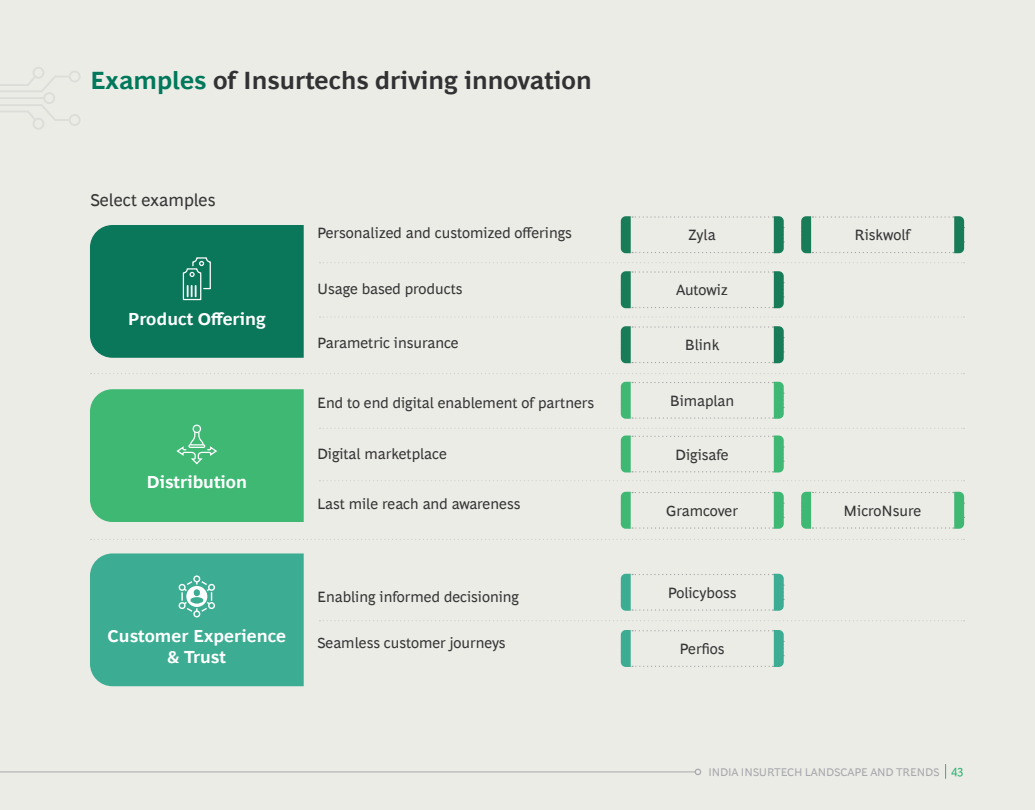
<style>
.page{position:relative;width:1035px;height:810px;background:#ecece7}
.page>*{position:absolute;margin:0;border:0;box-sizing:border-box;transform-origin:0 0}
.Page_Title{font:700 25px "Henderson BCG Sans";color:#323234}
.Body_Header_Pt16{font:700 17.5px/21px "Henderson BCG Sans";color:#fff;text-align:center}
.Exhibit_Body{font:17.5px "Henderson BCG Sans";color:#363536}
.Exhibit_Body-2{font:15px "Henderson BCG Sans";color:#363536}
.t1{font:12.5px "Henderson BCG Sans";color:#2eb573}
.t2{font:11.25px "Henderson BCG Sans";letter-spacing:-.015em;color:#a8a9ad}
.s1{color:#00785b}
</style>
<div class="page">
<div style="left:90px;top:553px;width:214px;height:133px;background:#3cad93"></div>
<div style="left:179px;top:584px;width:7px;height:7px;border:1px solid #fff;border-radius:50%"></div>
<svg style="left:193px;top:610px;width:7px;height:7px"></svg>
<div style="left:90px;top:389px;width:214px;height:133px;background:#3fb874"></div>
<div style="left:90px;top:225px;width:214px;height:133px;background:#0a775b"></div>
<svg style="left:91px;top:373px;width:874px;height:1px"></svg>
<svg style="left:320px;top:262px;width:645px;height:1px"></svg>
<svg style="left:320px;top:316px;width:645px;height:2px"></svg>
<svg style="left:320px;top:428px;width:645px;height:1px"></svg>
<svg style="left:320px;top:480px;width:645px;height:1px"></svg>
<svg style="left:320px;top:620px;width:645px;height:1px"></svg>
<svg style="left:91px;top:539px;width:874px;height:1px"></svg>
<svg style="left:620px;top:216px;width:164px;height:38px"></svg>
<svg style="left:620px;top:381px;width:164px;height:38px"></svg>
<svg style="left:620px;top:271px;width:164px;height:38px"></svg>
<svg style="left:620px;top:435px;width:164px;height:38px"></svg>
<svg style="left:620px;top:573px;width:164px;height:38px"></svg>
<svg style="left:620px;top:630px;width:164px;height:37px"></svg>
<svg style="left:620px;top:326px;width:164px;height:38px"></svg>
<svg style="left:620px;top:491px;width:164px;height:38px"></svg>
<svg style="left:801px;top:216px;width:164px;height:38px"></svg>
<svg style="left:801px;top:491px;width:164px;height:38px"></svg>
<svg style="left:945px;top:764px;width:1px;height:15px"></svg>
<svg style="left:695px;top:769px;width:6px;height:6px"></svg>
<hr style="left:0;top:772px;width:696px;height:1px;background:#a8a9ad">
<svg style="left:0;top:67px;width:80px;height:63px"></svg>
<p class="Page_Title" style="left:90px;top:63px;width:503px"><span class="s1">Examples</span> of Insurtechs driving innovation</p>
<p class="Exhibit_Body" style="left:90px;top:187px;width:127px">Select examples</p>
<p class="Body_Header_Pt16" style="left:128px;top:307px;width:139px">Product Offering</p>
<p class="Body_Header_Pt16" style="left:147px;top:470px;width:102px">Distribution</p>
<p class="Exhibit_Body-2" style="left:317px;top:222px;width:256px">Personalized and customized offerings</p>
<p class="Exhibit_Body-2" style="left:317px;top:278px;width:147px">Usage based products</p>
<p class="Exhibit_Body-2" style="left:317px;top:332px;width:143px">Parametric insurance</p>
<p class="Exhibit_Body-2" style="left:317px;top:392px;width:279px">End to end digital enablement of partners</p>
<p class="Exhibit_Body-2" style="left:317px;top:443px;width:131px">Digital marketplace</p>
<p class="Exhibit_Body-2" style="left:317px;top:493px;width:205px">Last mile reach and awareness</p>
<p class="Body_Header_Pt16" style="left:108px;top:624px;width:180px">Customer Experience &amp; Trust</p>
<p class="Exhibit_Body-2" style="left:317px;top:586px;width:204px">Enabling informed decisioning</p>
<p class="Exhibit_Body-2" style="left:317px;top:632px;width:190px">Seamless customer journeys</p>
<p class="Exhibit_Body-2" style="left:688px;top:224px;width:29px">Zyla</p>
<p class="Exhibit_Body-2" style="left:676px;top:279px;width:53px">Autowiz</p>
<p class="Exhibit_Body-2" style="left:685px;top:334px;width:36px">Blink</p>
<p class="Exhibit_Body-2" style="left:670px;top:390px;width:66px">Bimaplan</p>
<p class="Exhibit_Body-2" style="left:675px;top:443px;width:55px">Digisafe</p>
<p class="Exhibit_Body-2" style="left:666px;top:500px;width:74px">Gramcover</p>
<p class="Exhibit_Body-2" style="left:668px;top:582px;width:70px">Policyboss</p>
<p class="Exhibit_Body-2" style="left:680px;top:638px;width:46px">Perfios</p>
<p class="Exhibit_Body-2" style="left:855px;top:224px;width:57px">Riskwolf</p>
<p class="Exhibit_Body-2" style="left:844px;top:500px;width:79px">MicroNsure</p>
<p class="t2" style="left:708px;top:764px;width:233px">INDIA INSURTECH LANDSCAPE AND TRENDS</p>
<p class="t1" style="left:951px;top:762px;width:14px">43</p>
</div>
